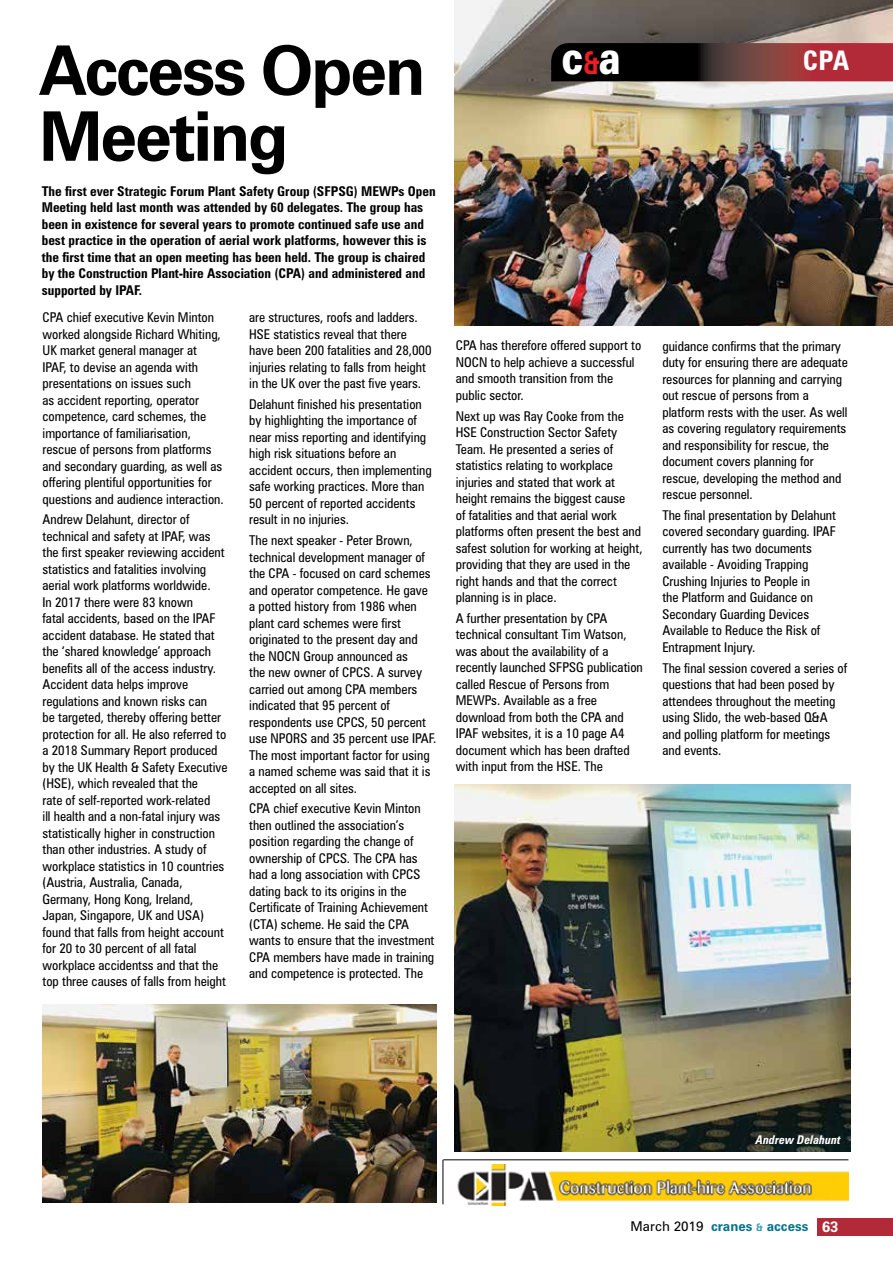
<style>
.page{position:relative;width:893px;height:1263px;background:#fff}
.page>*{position:absolute;margin:0;border:0;box-sizing:border-box;transform-origin:0 0}
.t1{font:700 68.55px/65.8px "Zurich BT";letter-spacing:-.04em;color:#000}
.t2{font:900 45.9px "Zurich BT";color:#fff;scale:.79 1}
.t3{font:700 condensed 27px "Zurich BT";color:#fff}
.t4{font:condensed 13.5px/16.5px "Zurich BT";color:#000}
.t5{font:700 condensed 13.5px/16.5px "Zurich BT";color:#000}
.t6{font:700 13.5px "Zurich BT";color:#00728f}
.t7{font:italic 700 condensed 12px "Zurich BT";color:#fff}
.s1{font-weight:700;font-size:31.65px;color:#ed1d24}
.s2{font-weight:400;color:#000}
.s3{font-size:10.5px;color:#3c9db6}
.s4{font-size:15px;color:#fff}
</style>
<div class="page">
<img style="left:455px;top:0;width:438px;height:326px">
<img style="left:457px;top:1164px;width:391px;height:42px">
<hr style="left:443px;top:1159px;width:405px;height:1px;background:#000">
<hr style="left:443px;top:1160px;width:1px;height:44px;background:#000">
<svg style="left:551px;top:43px;width:342px;height:38px;background:#4f1f21"></svg>
<img style="left:455px;top:784px;width:395px;height:367px">
<img style="left:43px;top:1005px;width:393px;height:197px">
<div style="left:818px;top:1219px;width:75px;height:17px;background:#b22a37"></div>
<h1 class="t1" style="left:39px;top:37px;width:388px">Access Open<br>Meeting</h1>
<p class="t5" style="left:42px;top:183px;width:395px">The first ever Strategic Forum Plant Safety Group (SFPSG) MEWPs Open Meeting held last month was attended by 60 delegates. The group has been in existence for several years to promote continued safe use and best practice in the operation of aerial work platforms, however this is the first time that an open meeting has been held. The group is chaired by the Construction Plant-hire Association (CPA) and administered and supported by IPAF.</p>
<p class="t4" style="left:43px;top:309px;width:183px">CPA chief executive Kevin Minton worked alongside Richard Whiting, UK market general manager at IPAF, to devise an agenda with presentations on issues such<br>as accident reporting, operator competence, card schemes, the importance of familiarisation, rescue of persons from platforms and secondary guarding, as well as offering plentiful opportunities for questions and audience interaction.</p>
<p class="t4" style="left:43px;top:511px;width:187px">Andrew Delahunt, director of technical and safety at IPAF, was the first speaker reviewing accident statistics and fatalities involving aerial work platforms worldwide.<br>In 2017 there were 83 known<br>fatal accidents, based on the IPAF accident database. He stated that the ‘shared knowledge’ approach benefits all of the access industry.<br>Accident data helps improve regulations and known risks can<br>be targeted, thereby offering better protection for all. He also referred to a 2018 Summary Report produced by the UK Health &amp; Safety Executive (HSE), which revealed that the<br>rate of self-reported work-related<br>ill health and a non-fatal injury was statistically higher in construction than other industries. A study of workplace statistics in 10 countries (Austria, Australia, Canada, Germany, Hong Kong, Ireland, Japan, Singapore, UK and USA) found that falls from height account for 20 to 30 percent of all fatal workplace accidentss and that the top three causes of falls from height</p>
<p class="t4" style="left:249px;top:309px;width:184px">are structures, roofs and ladders.<br>HSE statistics reveal that there have been 200 fatalities and 28,000 injuries relating to falls from height in the UK over the past five years.</p>
<p class="t4" style="left:249px;top:396px;width:184px">Delahunt finished his presentation by highlighting the importance of near miss reporting and identifying high risk situations before an accident occurs, then implementing safe working practices. More than 50 percent of reported accidents result in no injuries.</p>
<p class="t4" style="left:249px;top:532px;width:189px">The next speaker - Peter Brown, technical development manager of the CPA - focused on card schemes and operator competence. He gave a potted history from 1986 when plant card schemes were first originated to the present day and the NOCN Group announced as<br>the new owner of CPCS. A survey carried out among CPA members indicated that 95 percent of respondents use CPCS, 50 percent use NPORS and 35 percent use IPAF.<br>The most important factor for using a named scheme was said that it is accepted on all sites.</p>
<p class="t4" style="left:249px;top:800px;width:187px">CPA chief executive Kevin Minton then outlined the association’s position regarding the change of ownership of CPCS. The CPA has had a long association with CPCS dating back to its origins in the<br>Certificate of Training Achievement (CTA) scheme. He said the CPA wants to ensure that the investment<br>CPA members have made in training and competence is protected. The</p>
<h2 class="t2" style="left:561px;top:29px;width:76px">c<span class="s1">&amp;</span>a</h2>
<h3 class="t3" style="left:803px;top:44px;width:48px">CPA</h3>
<p class="t4" style="left:456px;top:337px;width:187px">CPA has therefore offered support to<br>NOCN to help achieve a successful and smooth transition from the public sector.</p>
<p class="t4" style="left:456px;top:407px;width:188px">Next up was Ray Cooke from the<br>HSE Construction Sector Safety<br>Team. He presented a series of statistics relating to workplace injuries and stated that work at height remains the biggest cause<br>of fatalities and that aerial work platforms often present the best and safest solution for working at height, providing that they are used in the right hands and that the correct planning is in place.</p>
<p class="t4" style="left:456px;top:610px;width:189px">A further presentation by CPA technical consultant Tim Watson, was about the availability of a recently launched SFPSG publication called Rescue of Persons from<br>MEWPs. Available as a free download from both the CPA and<br>IPAF websites, it is a 10 page A4 document which has been drafted with input from the HSE. The</p>
<p class="t4" style="left:662px;top:337px;width:187px">guidance confirms that the primary duty for ensuring there are adequate resources for planning and carrying out rescue of persons from a platform rests with the user. As well as covering regulatory requirements and responsibility for rescue, the document covers planning for rescue, developing the method and rescue personnel.</p>
<p class="t4" style="left:662px;top:507px;width:175px">The final presentation by Delahunt covered secondary guarding. IPAF currently has two documents available - Avoiding Trapping<br>Crushing Injuries to People in<br>the Platform and Guidance on<br>Secondary Guarding Devices<br>Available to Reduce the Risk of<br>Entrapment Injury.</p>
<p class="t4" style="left:662px;top:659px;width:186px">The final session covered a series of questions that had been posed by attendees throughout the meeting using Slido, the web-based Q&amp;A and polling platform for meetings and events.</p>
<p class="t7" style="left:756px;top:1132px;width:86px">Andrew Delahunt</p>
<p class="t6" style="left:631px;top:1218px;width:209px"><span class="s2">March 2019</span> cranes <span class="s3">&amp;</span> access <span class="s4">63</span></p>
</div>
